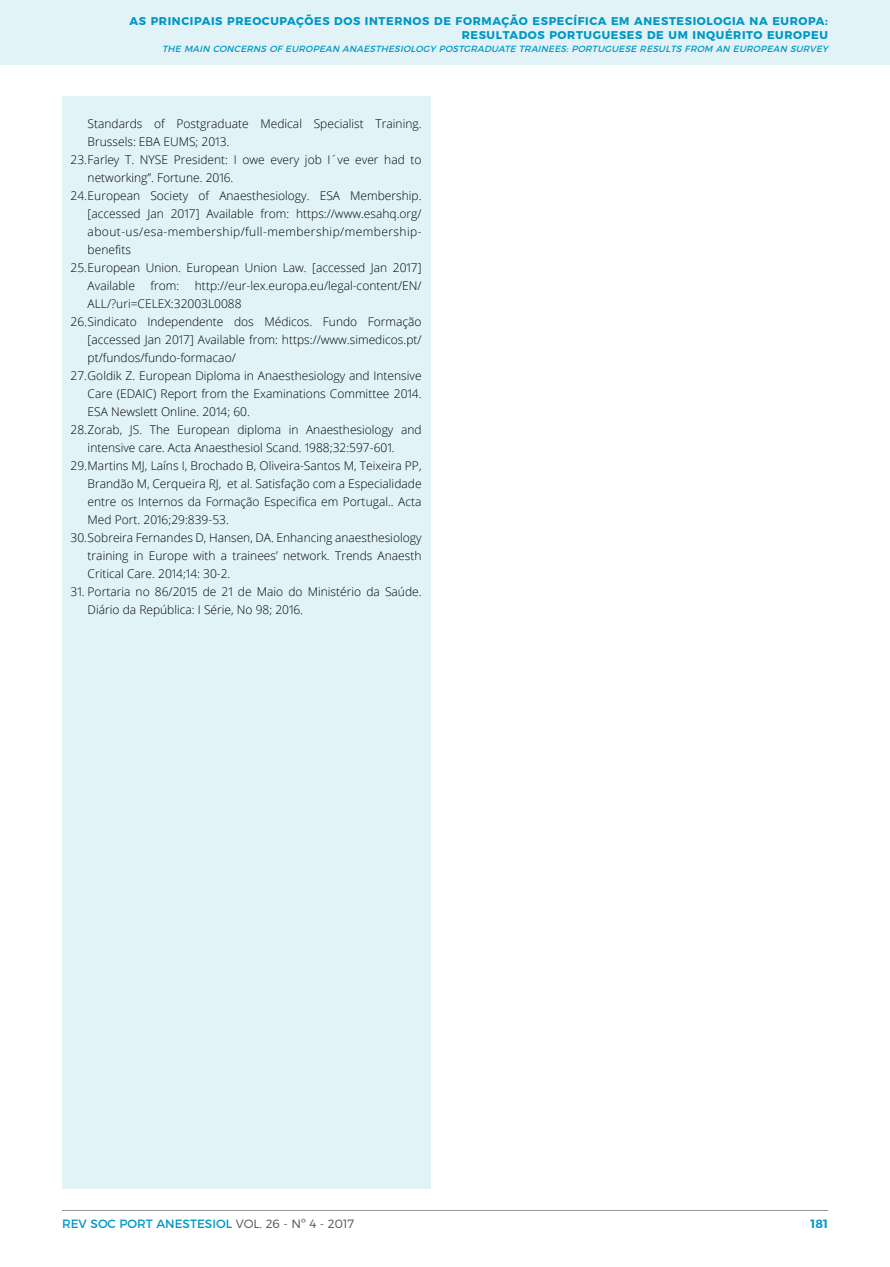
<style>
.page{position:relative;width:890px;height:1267px;background:#fff}
.page>*{position:absolute;margin:0;border:0;box-sizing:border-box;transform-origin:0 0}
.t1{font:300 12px/18px "Open Sans";color:#000}
.t2{font:12px "Montserrat";color:#0097c4}
.t3{font:600 12px "Montserrat";color:#0197c4}
.t4{font:700 11.25px "Montserrat";letter-spacing:.055em;color:#0097c4}
.t5{font:italic 9px "Montserrat";color:#0097c4}
.s1{font-weight:300;color:#4d4d4f}
</style>
<div class="page">
<div style="left:0;top:0;width:889px;height:65px;background:#e2f3f7"></div>
<hr style="left:62px;top:1210px;width:765px;height:1px;background:#939598">
<div style="left:62px;top:95px;width:368px;height:1093px;background:#e2f3f7"></div>
<h1 class="t4" style="left:129px;top:12px;width:699px">AS PRINCIPAIS PREOCUPAÇÕES DOS INTERNOS DE FORMAÇÃO ESPECÍFICA EM ANESTESIOLOGIA NA EUROPA:</h1>
<h1 class="t4" style="left:461px;top:26px;width:367px">RESULTADOS PORTUGUESES DE UM INQUÉRITO EUROPEU</h1>
<h1 class="t5" style="left:162px;top:42px;width:670px">THE MAIN CONCERNS OF EUROPEAN ANAESTHESIOLOGY POSTGRADUATE TRAINEES:PORTUGUESE RESULTS FROM AN EUROPEAN SURVEY</h1>
<p class="t1" style="left:88px;top:114px;width:335px">Standards of Postgraduate Medical Specialist Training.<br>Brussels: EBA EUMS; 2013.</p>
<p class="t1" style="left:88px;top:150px;width:335px;text-indent:-17px">23.Farley T. NYSE President: I owe every job I´ve ever had to networking”. Fortune. 2016.</p>
<p class="t1" style="left:88px;top:186px;width:335px;text-align:justify;text-indent:-17px">24.European Society of Anaesthesiology. ESA Membership. [accessed Jan 2017] Available from: https://www.esahq.org/ about-us/esa-membership/full-membership/membership&shy;benefits</p>
<p class="t1" style="left:88px;top:258px;width:335px;text-indent:-17px">25.European Union. European Union Law. [accessed Jan 2017]<br>Available</p>
<p class="t1" style="left:150px;top:276px;width:30px">from:</p>
<p class="t1" style="left:88px;top:276px;width:335px;text-indent:107px">http://eur-lex.europa.eu/legal-content/EN/<br>ALL/?uri=CELEX:32003L0088</p>
<p class="t1" style="left:88px;top:312px;width:335px;text-align:justify;text-indent:-17px">26.Sindicato Independente dos Médicos. Fundo Formação [accessed Jan 2017] Available from: https://www.simedicos.pt/ pt/fundos/fundo-formacao/</p>
<p class="t1" style="left:88px;top:366px;width:335px;text-align:justify;text-indent:-17px">27.Goldik Z. European Diploma in Anaesthesiology and Intensive Care (EDAIC) Report from the Examinations Committee 2014.<br>ESA Newslett Online. 2014; 60.</p>
<p class="t1" style="left:88px;top:420px;width:335px;text-indent:-17px">28.Zorab, JS. The European diploma in Anaesthesiology and intensive care. Acta Anaesthesiol Scand. 1988;32:597-601.</p>
<p class="t1" style="left:88px;top:456px;width:335px;text-align:justify;text-indent:-17px">29.Martins MJ, Laíns I, Brochado B, Oliveira-Santos M, Teixeira PP, Brandão M, Cerqueira RJ, et al. Satisfação com a Especialidade entre os Internos da Formação Especifica em Portugal.. Acta Med Port. 2016;29:839-53.</p>
<p class="t1" style="left:88px;top:528px;width:335px;text-align:justify;text-indent:-17px">30.Sobreira Fernandes D, Hansen, DA. Enhancing anaesthesiology training in Europe with a trainees’ network. Trends Anaesth Critical Care. 2014;14: 30-2.</p>
<p class="t1" style="left:88px;top:582px;width:335px;text-indent:-17px">31. Portaria no 86/2015 de 21 de Maio do Ministério da Saúde.<br>Diário da República: I Série, No 98; 2016.</p>
<p class="t2" style="left:62px;top:1214px;width:293px">REV SOC PORT ANESTESIOL <span class="s1">VOL. 26 - Nº 4 - 2017</span></p>
<p class="t3" style="left:810px;top:1214px;width:19px">181</p>
</div>
